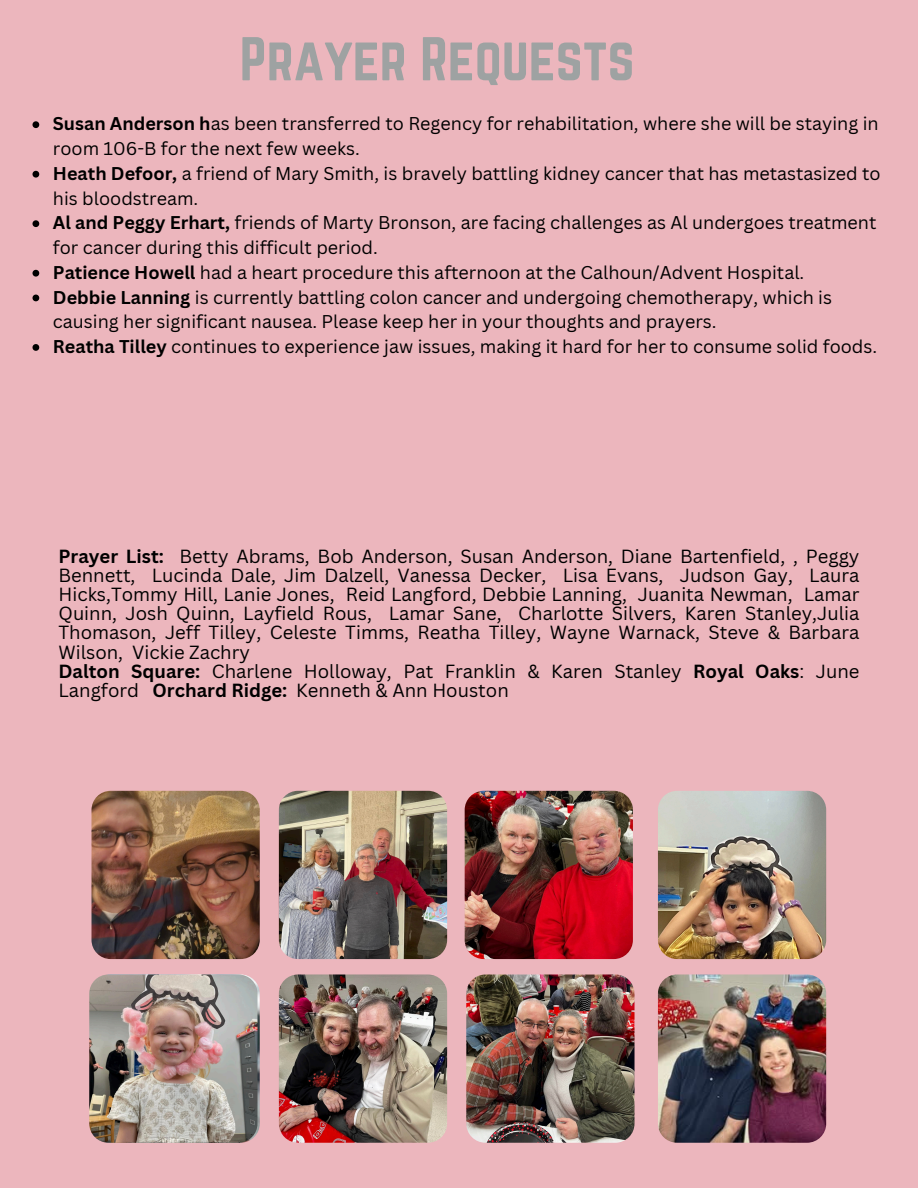
<style>
.page{position:relative;width:918px;height:1188px;background:#ecb6bd}
.page>*{position:absolute;margin:0;border:0;box-sizing:border-box;transform-origin:0 0}
.t1{font:54px "Norwester";color:#9ea2a2}
.t2{font:18.45px/19.2px "Canva Sans";color:#000;text-align:justify}
.t3{font:18px/24.8px "Canva Sans";color:#000}
.s1{font-weight:700}
</style>
<div class="page">
<img style="left:92px;top:791px;width:168px;height:168px;border-radius:19px">
<img style="left:279px;top:791px;width:168px;height:168px;border-radius:19px">
<img style="left:279px;top:974px;width:168px;height:169px;border-radius:19px">
<img style="left:465px;top:791px;width:168px;height:168px;border-radius:19px">
<img style="left:658px;top:791px;width:168px;height:168px;border-radius:19px">
<img style="left:89px;top:974px;width:169px;height:169px;border-radius:19px">
<img style="left:466px;top:974px;width:169px;height:169px;border-radius:19px">
<img style="left:658px;top:974px;width:168px;height:169px;border-radius:19px">
<svg style="left:33px;top:121px;width:6px;height:7px"></svg>
<svg style="left:33px;top:171px;width:6px;height:7px"></svg>
<svg style="left:33px;top:220px;width:6px;height:7px"></svg>
<svg style="left:33px;top:270px;width:6px;height:7px"></svg>
<svg style="left:33px;top:295px;width:6px;height:6px"></svg>
<svg style="left:33px;top:344px;width:6px;height:7px"></svg>
<p class="t1" style="left:240px;top:26px;width:396px">Prayer Requests</p>
<p class="t3" style="left:53px;top:111px;width:827px"><span class="s1">Susan Anderson h</span>as been transferred to Regency for rehabilitation, where she will be staying in room 106-B for the next few weeks.</p>
<p class="t3" style="left:53px;top:160px;width:829px"><span class="s1">Heath Defoor,</span> a friend of Mary Smith, is bravely battling kidney cancer that has metastasized to his bloodstream.</p>
<p class="t3" style="left:53px;top:210px;width:825px"><span class="s1">Al and Peggy Erhart,</span> friends of Marty Bronson, are facing challenges as Al undergoes treatment for cancer during this difficult period.</p>
<p class="t3" style="left:53px;top:259px;width:753px"><span class="s1">Patience Howell</span> had a heart procedure this afternoon at the Calhoun/Advent Hospital.</p>
<p class="t3" style="left:53px;top:284px;width:781px"><span class="s1">Debbie Lanning</span> is currently battling colon cancer and undergoing chemotherapy, which is causing her significant nausea. Please keep her in your thoughts and prayers.</p>
<p class="t3" style="left:53px;top:334px;width:826px"><span class="s1">Reatha Tilley</span> continues to experience jaw issues, making it hard for her to consume solid foods.</p>
<p class="t2" style="left:59px;top:546px;width:802px"><span class="s1">Prayer List:</span> Betty Abrams, Bob Anderson, Susan Anderson, Diane Bartenfield, , Peggy Bennett, Lucinda Dale, Jim Dalzell, Vanessa Decker, Lisa Evans, Judson Gay, Laura Hicks,Tommy Hill, Lanie Jones, Reid Langford, Debbie Lanning, Juanita Newman, Lamar Quinn, Josh Quinn, Layfield Rous, Lamar Sane, Charlotte Silvers, Karen Stanley,Julia Thomason, Jeff Tilley, Celeste Timms, Reatha Tilley, Wayne Warnack, Steve &amp; Barbara Wilson, Vickie Zachry</p>
<p class="t2" style="left:59px;top:661px;width:802px"><span class="s1">Dalton Square:</span> Charlene Holloway, Pat Franklin &amp; Karen Stanley <span class="s1">Royal Oaks</span>: June<br>Langford <span class="s1">Orchard Ridge:</span> Kenneth &amp; Ann Houston</p>
</div>
